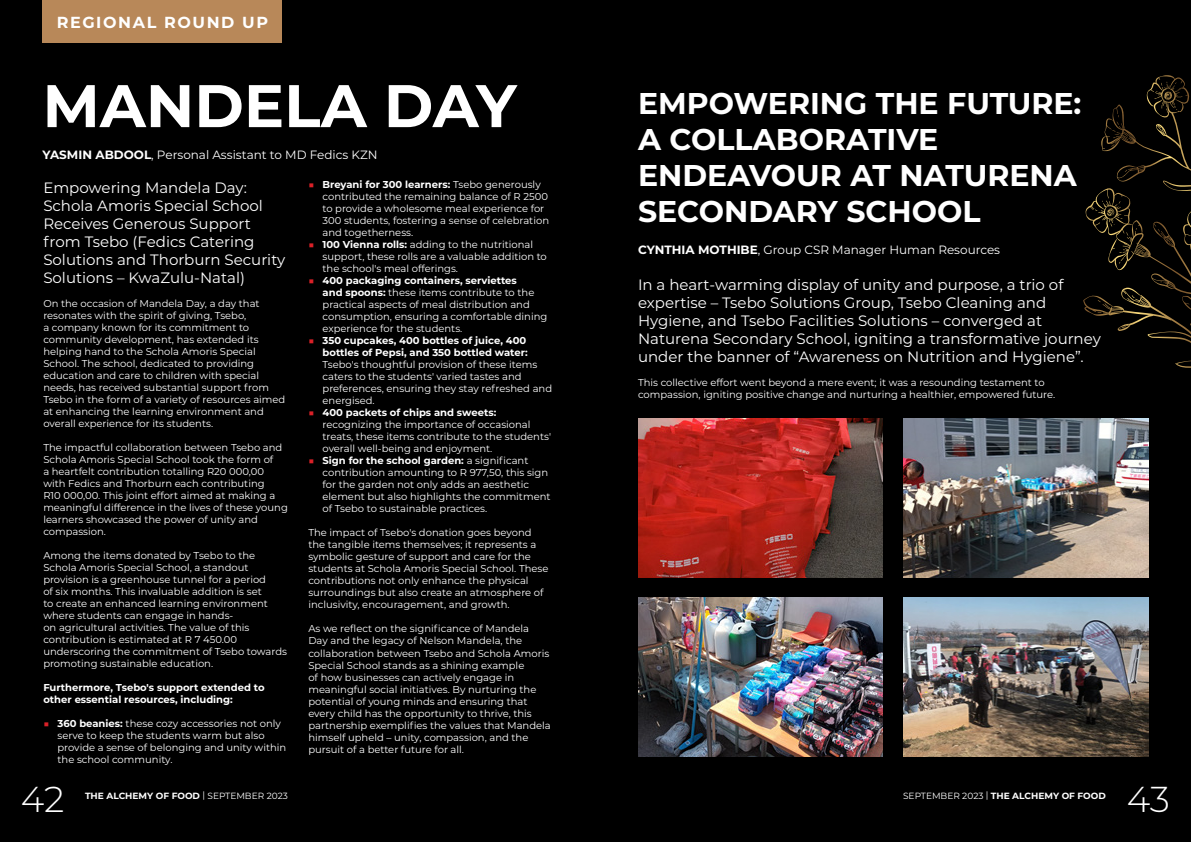
<style>
.page{position:relative;width:1191px;height:842px;background:#000}
.page>*{position:absolute;margin:0;border:0;box-sizing:border-box;transform-origin:0 0}
.t1{font:700 60px "Montserrat";color:#fff}
.t2{font:300 36px "Montserrat";color:#fff}
.t3{font:700 30px/36px "Montserrat";color:#fff}
.t4{font:700 16px "Montserrat";letter-spacing:.1em;color:#fff}
.t5{font:15px/18px "Montserrat";color:#fff}
.t6{font:12px "Montserrat";color:#fff}
.t7{font:10px/12px "Montserrat";color:#fff}
.t8{font:700 10px/12px "Montserrat";color:#fff}
.t9{font:700 9px "Montserrat";color:#fff}
.s1{font-weight:700}
.s2{font-weight:700;color:#da2128}
.s3{color:#da2128}
.s4{font-weight:400}
</style>
<div class="page">
<img style="left:638px;top:418px;width:244px;height:159px">
<div style="left:43px;top:0;width:239px;height:43px;background:#b88859"></div>
<img style="left:638px;top:598px;width:244px;height:159px">
<img style="left:904px;top:418px;width:244px;height:159px">
<img style="left:904px;top:598px;width:244px;height:159px">
<svg style="left:1101px;top:75px;width:86px;height:92px"></svg>
<h3 class="t4" style="left:57px;top:11px;width:213px">REGIONAL ROUND UP</h3>
<h1 class="t1" style="left:43px;top:63px;width:475px">MANDELA DAY</h1>
<p class="t6" style="left:43px;top:146px;width:337px"><span class="s1">YASMIN ABDOOL</span>, Personal Assistant to MD Fedics KZN</p>
<h3 class="t5" style="left:43px;top:178px;width:244px">Empowering Mandela Day:<br>Schola Amoris Special School<br>Receives Generous Support from Tsebo (Fedics Catering<br>Solutions and Thorburn Security<br>Solutions – KwaZulu-Natal)</h3>
<p class="t7" style="left:43px;top:297px;width:243px">On the occasion of Mandela Day, a day that resonates with the spirit of giving, Tsebo,<br>a company known for its commitment to community development, has extended its helping hand to the Schola Amoris Special School. The school, dedicated to providing education and care to children with special needs, has received substantial support from Tsebo in the form of a variety of resources aimed at enhancing the learning environment and overall experience for its students.</p>
<p class="t7" style="left:43px;top:441px;width:246px">The impactful collaboration between Tsebo and Schola Amoris Special School took the form of<br>a heartfelt contribution totalling R20 000,00 with Fedics and Thorburn each contributing<br>R10 000,00. This joint effort aimed at making a meaningful difference in the lives of these young learners showcased the power of unity and compassion.</p>
<p class="t7" style="left:43px;top:549px;width:245px">Among the items donated by Tsebo to the Schola Amoris Special School, a standout provision is a greenhouse tunnel for a period<br>of six months. This invaluable addition is set<br>to create an enhanced learning environment where students can engage in hands-<br>on agricultural activities. The value of this contribution is estimated at R 7 450.00 underscoring the commitment of Tsebo towards promoting sustainable education.</p>
<p class="t8" style="left:43px;top:681px;width:223px">Furthermore, Tsebo's support extended to other essential resources, including:</p>
<p class="t7" style="left:57px;top:717px;width:230px;text-indent:-14px"><span class="s2">■</span> <span class="s1">360 beanies:</span> these cozy accessories not only serve to keep the students warm but also provide a sense of belonging and unity within the school community.</p>
<p class="t7" style="left:322px;top:179px;width:228px;text-indent:-14px"><span class="s2">■</span> <span class="s1">Breyani for 300 learners:</span> Tsebo generously contributed the remaining balance of R 2500 to provide a wholesome meal experience for 300 students, fostering a sense of celebration and togetherness.</p>
<p class="t7" style="left:322px;top:239px;width:226px;text-indent:-14px"><span class="s2">■</span> <span class="s1">100 Vienna rolls:</span> adding to the nutritional support, these rolls are a valuable addition to the school's meal offerings.</p>
<p class="t7" style="left:322px;top:275px;width:226px;text-indent:-14px"><span class="s2">■</span> <span class="s1">400 packaging containers, serviettes<br>and spoons:</span> these items contribute to the practical aspects of meal distribution and consumption, ensuring a comfortable dining experience for the students.</p>
<p class="t8" style="left:308px;top:334px;width:221px;text-align:right"><span class="s3">■</span> 350 cupcakes, 400 bottles of juice, 400 bottles of Pepsi, and 350 bottled water:</p>
<p class="t7" style="left:322px;top:359px;width:231px">Tsebo's thoughtful provision of these items caters to the students' varied tastes and preferences, ensuring they stay refreshed and energised.</p>
<p class="t7" style="left:322px;top:407px;width:230px;text-indent:-14px"><span class="s2">■</span> <span class="s1">400 packets of chips and sweets: </span>recognizing the importance of occasional treats, these items contribute to the students' overall well-being and enjoyment.</p>
<p class="t7" style="left:322px;top:455px;width:229px;text-indent:-14px"><span class="s2">■</span> <span class="s1">Sign for the school garden:</span> a significant contribution amounting to R 977,50, this sign for the garden not only adds an aesthetic element but also highlights the commitment of Tsebo to sustainable practices.</p>
<p class="t7" style="left:308px;top:527px;width:242px">The impact of Tsebo's donation goes beyond the tangible items themselves; it represents a symbolic gesture of support and care for the students at Schola Amoris Special School. These contributions not only enhance the physical surroundings but also create an atmosphere of inclusivity, encouragement, and growth.</p>
<p class="t7" style="left:308px;top:623px;width:244px">As we reflect on the significance of Mandela Day and the legacy of Nelson Mandela, the collaboration between Tsebo and Schola Amoris Special School stands as a shining example<br>of how businesses can actively engage in meaningful social initiatives. By nurturing the potential of young minds and ensuring that every child has the opportunity to thrive, this partnership exemplifies the values that Mandela himself upheld – unity, compassion, and the pursuit of a better future for all.</p>
<h3 class="t3" style="left:638px;top:84px;width:445px">EMPOWERING THE FUTURE:<br>A COLLABORATIVE<br>ENDEAVOUR AT NATURENA<br>SECONDARY SCHOOL</h3>
<p class="t6" style="left:638px;top:242px;width:364px"><span class="s1">CYNTHIA MOTHIBE</span>, Group CSR Manager Human Resources</p>
<p class="t5" style="left:638px;top:275px;width:464px">In a heart-warming display of unity and purpose, a trio of expertise – Tsebo Solutions Group, Tsebo Cleaning and Hygiene, and Tsebo Facilities Solutions – converged at Naturena Secondary School, igniting a transformative journey under the banner of “Awareness on Nutrition and Hygiene”.</p>
<p class="t7" style="left:638px;top:376px;width:419px">This collective effort went beyond a mere event; it was a resounding testament to compassion, igniting positive change and nurturing a healthier, empowered future.</p>
<h2 class="t2" style="left:21px;top:775px;width:45px">42</h2>
<p class="t9" style="left:85px;top:790px;width:204px">THE ALCHEMY OF FOOD <span class="s4">| SEPTEMBER 2023</span></p>
<p class="t9" style="left:903px;top:790px;width:204px"><span class="s4">SEPTEMBER 2023 |</span> THE ALCHEMY OF FOOD</p>
<h2 class="t2" style="left:1127px;top:775px;width:45px">43</h2>
</div>
